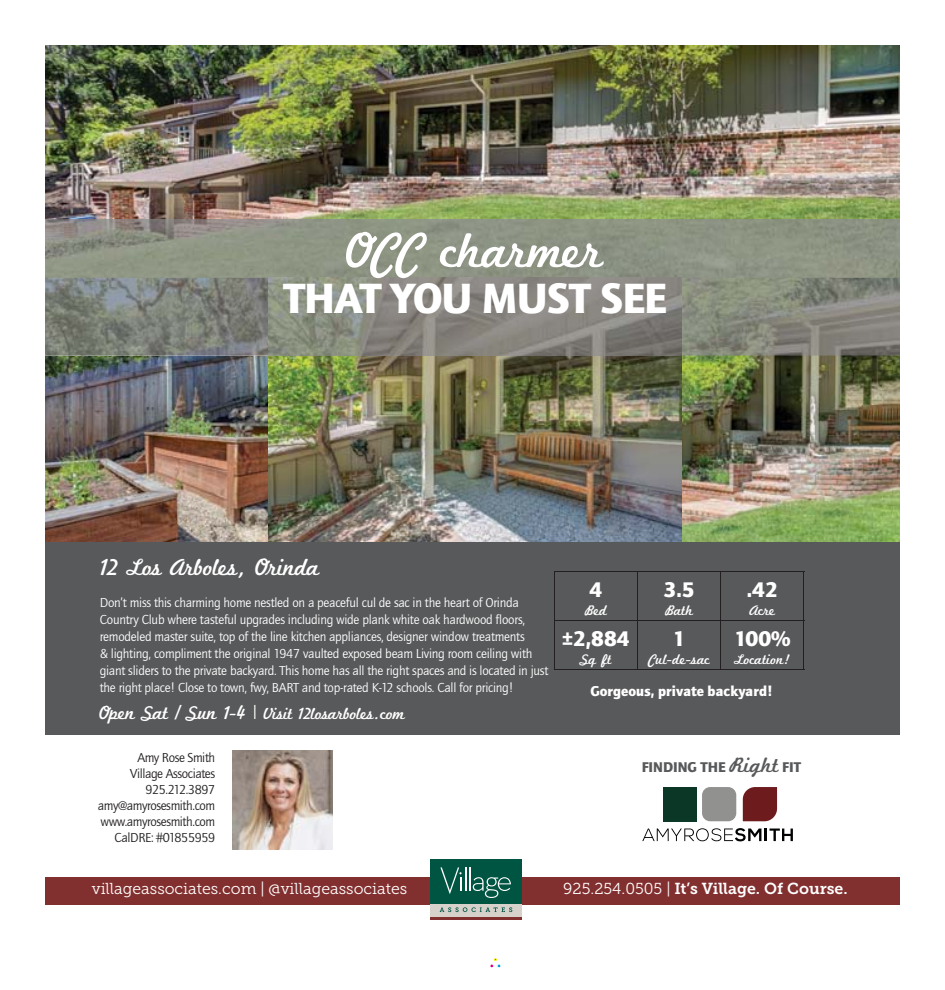
<style>
.page{position:relative;width:945px;height:990px;background:#fff}
.page>*{position:absolute;margin:0;border:0;box-sizing:border-box;transform-origin:0 0}
.t1{font:51.12px "Marketing Script";letter-spacing:-.02em;color:#fff}
.t2{font:43.88px "Quay Sans ITCTT Black";letter-spacing:-.02em;color:#fff}
.t3{font:24.38px "Marketing Script";letter-spacing:-.02em;color:#fff}
.t4{font:21.88px "Quay Sans ITCTT Black";color:#fff}
.t5{font:17px "Marketing Script";letter-spacing:-.02em;color:#fff}
.t6{font:15.88px "Museo Slab 300";color:#fff}
.t7{font:15.88px "Museo Slab 700";color:#fff}
.t8{font:14.62px "Marketing Script";color:#fff}
.t9{font:14.62px "Quay Sans ITCTT Black";color:#fff}
.t10{font:14.62px "Quay Sans ITCTT Black";color:#58595b}
.t11{font:13.38px/17px "Quay Sans ITCTT Book";letter-spacing:-.02em;color:#fff}
.t12{font:13.38px/16.1px "Quay Sans ITCTT Book";letter-spacing:-.03em;color:#231f20;text-align:right}
.s1{font-size:19.5px}
.s2{font-family:"Marketing Script";font-size:21.88px}
.s3{font-family:"Museo Slab 300"}
</style>
<div class="page">
<div style="left:490px;top:958px;width:11px;height:10px;border:1px solid #fff"></div>
<svg style="left:642px;top:828px;width:151px;height:13px"></svg>
<div style="left:664px;top:787px;width:33px;height:34px;background:#0b3826"></div>
<div style="left:702px;top:787px;width:34px;height:34px;background:#919190;border-radius:8px"></div>
<svg style="left:743px;top:787px;width:34px;height:34px"></svg>
<img style="left:233px;top:751px;width:99px;height:99px">
<div style="left:45px;top:877px;width:855px;height:27px;background:#82302f"></div>
<div style="left:430px;top:903px;width:92px;height:15px;background:#d7d1cb"></div>
<div style="left:430px;top:859px;width:92px;height:45px;background:#005542"></div>
<hr style="left:430px;top:917px;width:92px;height:2px;background:#82302f">
<svg style="left:440px;top:907px;width:72px;height:5px"></svg>
<svg style="left:440px;top:867px;width:71px;height:31px"></svg>
<img style="left:45px;top:45px;width:855px;height:174px">
<img style="left:45px;top:356px;width:224px;height:187px">
<img style="left:269px;top:356px;width:631px;height:187px">
<img style="left:45px;top:219px;width:855px;height:59px">
<img style="left:45px;top:278px;width:224px;height:78px">
<img style="left:681px;top:278px;width:219px;height:78px">
<img style="left:269px;top:278px;width:412px;height:78px">
<div style="left:45px;top:543px;width:855px;height:192px;background:#58595b"></div>
<hr style="left:554px;top:571px;width:83px;height:1px;background:#231f20">
<hr style="left:554px;top:572px;width:1px;height:48px;background:#231f20">
<hr style="left:637px;top:571px;width:84px;height:1px;background:#231f20">
<hr style="left:637px;top:572px;width:1px;height:48px;background:#231f20">
<hr style="left:721px;top:571px;width:83px;height:1px;background:#231f20">
<hr style="left:720px;top:572px;width:1px;height:48px;background:#231f20">
<hr style="left:804px;top:572px;width:1px;height:48px;background:#231f20">
<hr style="left:554px;top:620px;width:250px;height:1px;background:#231f20">
<hr style="left:554px;top:621px;width:1px;height:48px;background:#231f20">
<hr style="left:637px;top:621px;width:1px;height:48px;background:#231f20">
<hr style="left:720px;top:621px;width:1px;height:48px;background:#231f20">
<hr style="left:804px;top:621px;width:1px;height:48px;background:#231f20">
<hr style="left:554px;top:669px;width:250px;height:1px;background:#231f20">
<h1 class="t1" style="left:347px;top:233px;width:258px">OCC charmer</h1>
<h2 class="t2" style="left:284px;top:282px;width:385px">THAT YOU MUST SEE</h2>
<h3 class="t3" style="left:100px;top:559px;width:221px">12 Los Arboles, Orinda</h3>
<p class="t11" style="left:100px;top:595px;width:450px">Don’t miss this charming home nestled on a peaceful cul de sac in the heart of Orinda Country Club where tasteful upgrades including wide plank white oak hardwood floors, remodeled master suite, top of the line kitchen appliances, designer window treatments<br>&amp; lighting, compliment the original 1947 vaulted exposed beam Living room ceiling with giant sliders to the private backyard. This home has all the right spaces and is located in just the right place! Close to town, fwy, BART and top-rated K-12 schools. Call for pricing!</p>
<p class="t5" style="left:100px;top:708px;width:307px"><span class="s1">Open Sat / Sun 1-4 |</span> Visit 12losarboles.com</p>
<h3 class="t4" style="left:589px;top:582px;width:14px">4</h3>
<p class="t8" style="left:585px;top:605px;width:24px">Bed</p>
<h3 class="t4" style="left:664px;top:582px;width:33px">3.5</h3>
<p class="t8" style="left:665px;top:605px;width:30px">Bath</p>
<h3 class="t4" style="left:747px;top:582px;width:33px">.42</h3>
<p class="t8" style="left:750px;top:605px;width:27px">Acre</p>
<h3 class="t4" style="left:734px;top:630px;width:58px">100%</h3>
<p class="t8" style="left:734px;top:654px;width:58px">Location!</p>
<p class="t9" style="left:590px;top:685px;width:184px">Gorgeous, private backyard!</p>
<h3 class="t4" style="left:562px;top:630px;width:69px">±2,884</h3>
<p class="t8" style="left:580px;top:654px;width:33px">Sq ft</p>
<h3 class="t4" style="left:673px;top:630px;width:14px">1</h3>
<p class="t8" style="left:648px;top:654px;width:63px">Cul-de-sac</p>
<p class="t12" style="left:98px;top:751px;width:119px">Amy Rose Smith<br>Village Associates<br>925.212.3897 amy@amyrosesmith.com www.amyrosesmith.com<br>CalDRE: #01855959</p>
<p class="t10" style="left:642px;top:762px;width:161px">FINDING THE <span class="s2">Right</span> FIT</p>
<p class="t6" style="left:92px;top:879px;width:317px">villageassociates.com | @villageassociates</p>
<p class="t7" style="left:563px;top:879px;width:286px"><span class="s3">925.254.0505 |</span> It’s Village. Of Course.</p>
</div>
